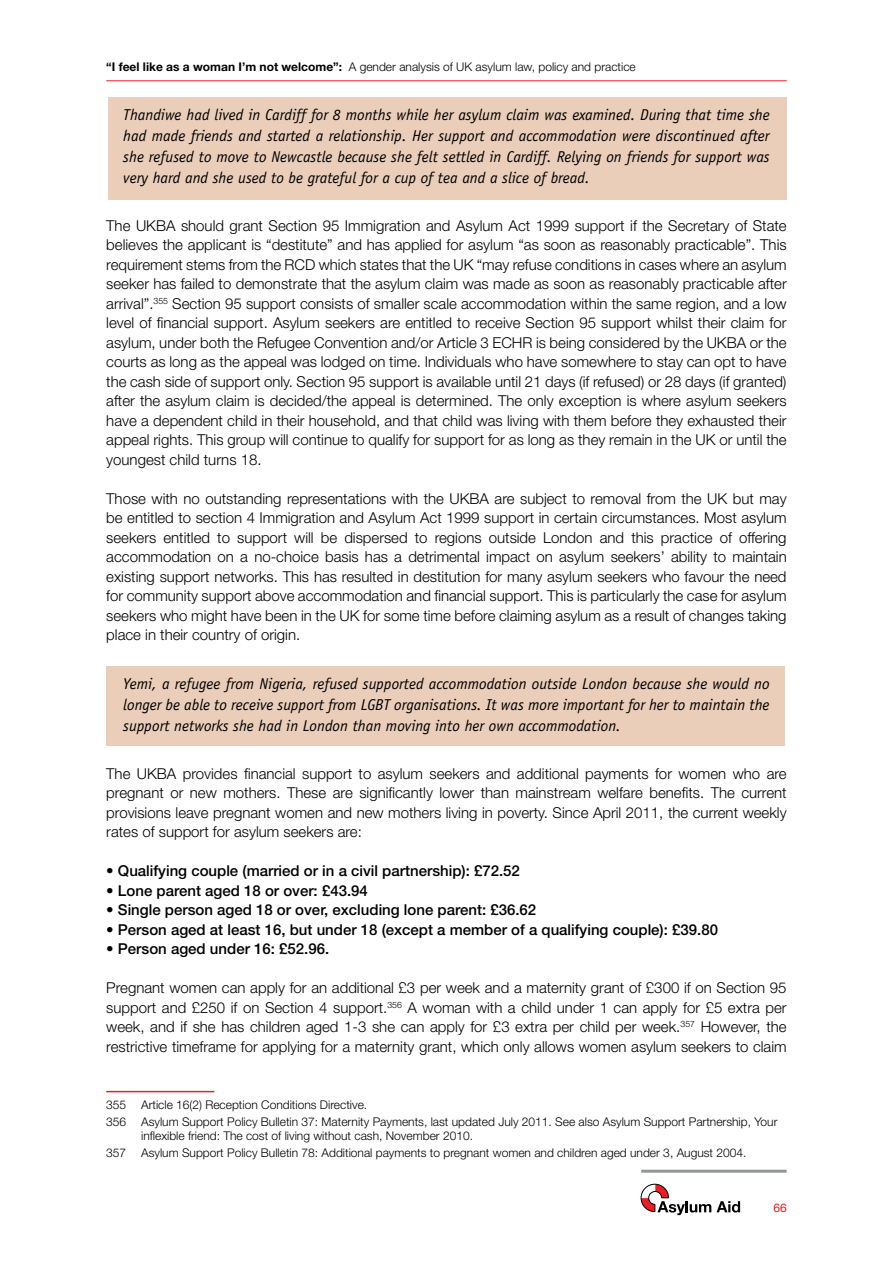
<style>
.page{position:relative;width:893px;height:1263px;background:#fff}
.page>*{position:absolute;margin:0;border:0;box-sizing:border-box;transform-origin:0 0}
.t1{font:italic 15.75px/21px "Officina Sans";color:#000;text-align:justify}
.t2{font:300 15px/19.5px "Helvetica Neue";color:#000;text-align:justify}
.t3{font:500 15px "Helvetica Neue";color:#000}
.t4{font:300 12px/17px "Helvetica Neue";color:#000}
.t5{font:12px "Helvetica Neue";color:#ed1d24}
.s1{font-weight:700}
</style>
<div class="page">
<hr style="left:106px;top:80px;width:681px;height:1px;background:#ed1d24">
<svg style="left:641px;top:1184px;width:99px;height:31px"></svg>
<hr style="left:641px;top:1170px;width:146px;height:3px;background:#939598">
<div style="left:106px;top:666px;width:679px;height:80px;background:#eaceba"></div>
<div style="left:108px;top:98px;width:679px;height:102px;background:#eaceba"></div>
<hr style="left:106px;top:1091px;width:108px;height:1px;background:#ed1d24">
<p class="t4" style="left:106px;top:58px;width:531px"><span class="s1">“I feel like as a woman I’m not welcome”:</span> A gender analysis of UK asylum law, policy and practice</p>
<p class="t1" style="left:123px;top:104px;width:648px">Thandiwe had lived in Cardiff for 8 months while her asylum claim was examined. During that time she had made friends and started a relationship. Her support and accommodation were discontinued after she refused to move to Newcastle because she felt settled in Cardiff. Relying on friends for support was very hard and she used to be grateful for a cup of tea and a slice of bread.</p>
<p class="t2" style="left:106px;top:215px;width:682px">The UKBA should grant Section 95 Immigration and Asylum Act 1999 support if the Secretary of State believes the applicant is “destitute” and has applied for asylum “as soon as reasonably practicable”. This requirement stems from the RCD which states that the UK “may refuse conditions in cases where an asylum seeker has failed to demonstrate that the asylum claim was made as soon as reasonably practicable after arrival”.<sup>355</sup> Section 95 support consists of smaller scale accommodation within the same region, and a low level of financial support. Asylum seekers are entitled to receive Section 95 support whilst their claim for asylum, under both the Refugee Convention and/or Article 3 ECHR is being considered by the UKBA or the courts as long as the appeal was lodged on time. Individuals who have somewhere to stay can opt to have the cash side of support only. Section 95 support is available until 21 days (if refused) or 28 days (if granted) after the asylum claim is decided/the appeal is determined. The only exception is where asylum seekers have a dependent child in their household, and that child was living with them before they exhausted their appeal rights. This group will continue to qualify for support for as long as they remain in the UK or until the youngest child turns 18.</p>
<p class="t2" style="left:106px;top:488px;width:682px">Those with no outstanding representations with the UKBA are subject to removal from the UK but may be entitled to section 4 Immigration and Asylum Act 1999 support in certain circumstances. Most asylum seekers entitled to support will be dispersed to regions outside London and this practice of offering accommodation on a no-choice basis has a detrimental impact on asylum seekers’ ability to maintain existing support networks. This has resulted in destitution for many asylum seekers who favour the need for community support above accommodation and financial support. This is particularly the case for asylum seekers who might have been in the UK for some time before claiming asylum as a result of changes taking place in their country of origin.</p>
<p class="t1" style="left:123px;top:673px;width:648px">Yemi, a refugee from Nigeria, refused supported accommodation outside London because she would no longer be able to receive support from LGBT organisations. It was more important for her to maintain the support networks she had in London than moving into her own accommodation.</p>
<p class="t2" style="left:106px;top:763px;width:682px">The UKBA provides financial support to asylum seekers and additional payments for women who are pregnant or new mothers. These are significantly lower than mainstream welfare benefits. The current provisions leave pregnant women and new mothers living in poverty. Since April 2011, the current weekly rates of support for asylum seekers are:</p>
<p class="t3" style="left:106px;top:862px;width:415px">• Qualifying couple (married or in a civil partnership): £72.52</p>
<p class="t3" style="left:106px;top:881px;width:263px">• Lone parent aged 18 or over: £43.94</p>
<p class="t3" style="left:106px;top:901px;width:431px">• Single person aged 18 or over, excluding lone parent: £36.62</p>
<p class="t3" style="left:106px;top:920px;width:613px">• Person aged at least 16, but under 18 (except a member of a qualifying couple): £39.80</p>
<p class="t3" style="left:106px;top:940px;width:224px">• Person aged under 16: £52.96.</p>
<p class="t2" style="left:106px;top:978px;width:682px">Pregnant women can apply for an additional £3 per week and a maternity grant of £300 if on Section 95 support and £250 if on Section 4 support.<sup>356</sup> A woman with a child under 1 can apply for £5 extra per week, and if she has children aged 1-3 she can apply for £3 extra per child per week.<sup>357</sup> However, the restrictive timeframe for applying for a maternity grant, which only allows women asylum seekers to claim</p>
<p class="t4" style="left:106px;top:1096px;width:673px">355 Article 16(2) Reception Conditions Directive.<br>356 Asylum Support Policy Bulletin 37: Maternity Payments, last updated July 2011. See also Asylum Support Partnership, Your</p>
<p class="t4" style="left:106px;top:1127px;width:642px;text-indent:35px">inflexible friend: The cost of living without cash, November 2010.<br>357 Asylum Support Policy Bulletin 78: Additional payments to pregnant women and children aged under 3, August 2004.</p>
<p class="t5" style="left:773px;top:1200px;width:15px">66</p>
</div>
